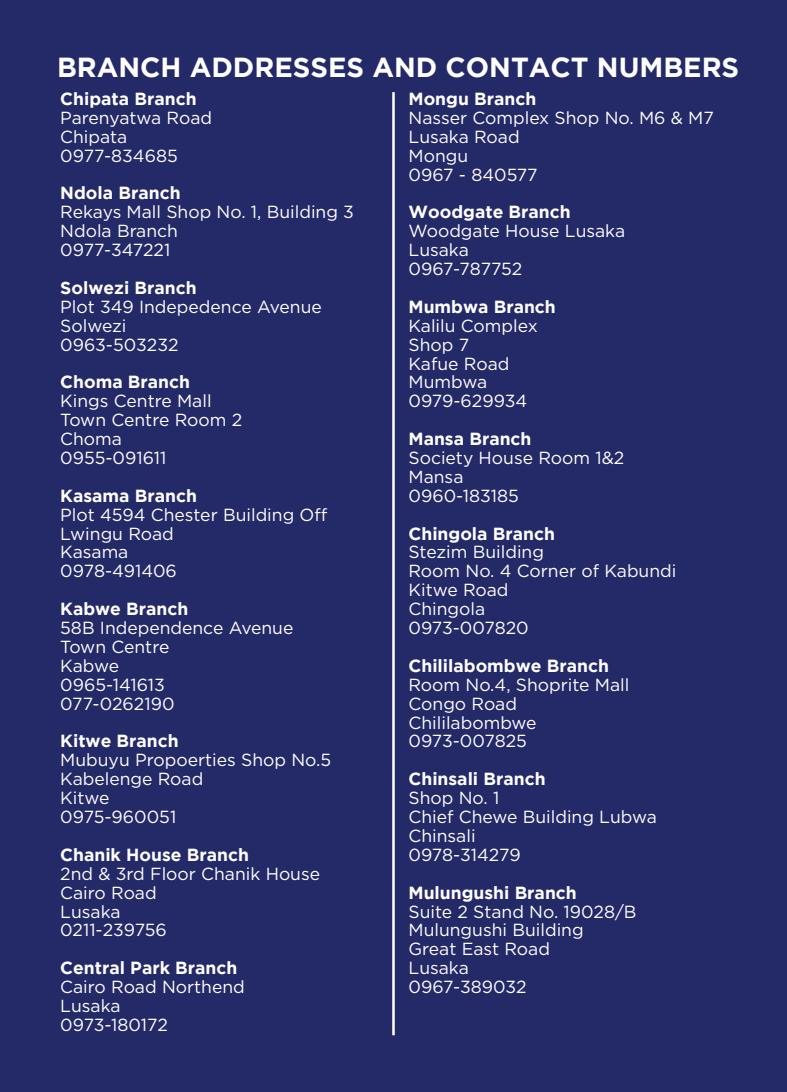
<style>
.page{position:relative;width:787px;height:1092px;background:#fff}
.page>*{position:absolute;margin:0;border:0;box-sizing:border-box;transform-origin:0 0}
.t1{font:700 27.5px "Gotham";color:#fff}
.t2{font:17.5px/19px "Gotham";color:#fff}
.t3{font:700 17.5px "Gotham";color:#fff}
</style>
<div class="page">
<div style="left:0;top:0;width:787px;height:1091px;background:#242968"></div>
<hr style="left:392px;top:92px;width:3px;height:943px;background:#fff">
<p class="t1" style="left:57px;top:51px;width:683px">BRANCH ADDRESSES AND CONTACT NUMBERS</p>
<p class="t3" style="left:60px;top:89px;width:138px">Chipata Branch</p>
<p class="t2" style="left:60px;top:108px;width:153px">Parenyatwa Road</p>
<p class="t2" style="left:60px;top:127px;width:69px">Chipata</p>
<p class="t2" style="left:60px;top:145px;width:119px">0977-834685</p>
<p class="t3" style="left:60px;top:183px;width:122px">Ndola Branch</p>
<p class="t2" style="left:60px;top:202px;width:295px">Rekays Mall Shop No. 1, Building 3</p>
<p class="t2" style="left:60px;top:221px;width:119px">Ndola Branch</p>
<p class="t2" style="left:60px;top:240px;width:111px">0977-347221</p>
<p class="t3" style="left:60px;top:277px;width:138px">Solwezi Branch</p>
<p class="t2" style="left:60px;top:297px;width:263px">Plot 349 Indepedence Avenue</p>
<p class="t2" style="left:60px;top:315px;width:68px">Solwezi</p>
<p class="t2" style="left:60px;top:334px;width:120px">0963-503232</p>
<p class="t3" style="left:60px;top:372px;width:131px">Choma Branch</p>
<p class="t2" style="left:60px;top:391px;width:153px">Kings Centre Mall</p>
<p class="t2" style="left:60px;top:410px;width:183px">Town Centre Room 2</p>
<p class="t2" style="left:60px;top:429px;width:63px">Choma</p>
<p class="t2" style="left:60px;top:448px;width:107px">0955-091611</p>
<p class="t3" style="left:60px;top:485px;width:138px">Kasama Branch</p>
<p class="t2" style="left:60px;top:504px;width:268px">Plot 4594 Chester Building Off<br>Lwingu Road</p>
<p class="t2" style="left:60px;top:542px;width:70px">Kasama</p>
<p class="t2" style="left:60px;top:561px;width:118px">0978-491406</p>
<p class="t3" style="left:60px;top:598px;width:130px">Kabwe Branch</p>
<p class="t2" style="left:60px;top:618px;width:235px">58B Independence Avenue</p>
<p class="t2" style="left:60px;top:637px;width:111px">Town Centre</p>
<p class="t2" style="left:60px;top:655px;width:60px">Kabwe</p>
<p class="t2" style="left:60px;top:674px;width:106px">0965-141613</p>
<p class="t2" style="left:60px;top:693px;width:116px">077-0262190</p>
<p class="t3" style="left:60px;top:731px;width:120px">Kitwe Branch</p>
<p class="t2" style="left:60px;top:750px;width:272px">Mubuyu Propoerties Shop No.5</p>
<p class="t2" style="left:60px;top:769px;width:145px">Kabelenge Road</p>
<p class="t2" style="left:60px;top:788px;width:51px">Kitwe</p>
<p class="t2" style="left:60px;top:806px;width:117px">0975-960051</p>
<p class="t3" style="left:60px;top:844px;width:190px">Chanik House Branch</p>
<p class="t2" style="left:60px;top:863px;width:261px">2nd &amp; 3rd Floor Chanik House</p>
<p class="t2" style="left:60px;top:882px;width:98px">Cairo Road</p>
<p class="t2" style="left:60px;top:901px;width:62px">Lusaka</p>
<p class="t2" style="left:60px;top:920px;width:108px">0211-239756</p>
<p class="t3" style="left:60px;top:957px;width:179px">Central Park Branch</p>
<p class="t2" style="left:60px;top:976px;width:186px">Cairo Road Northend</p>
<p class="t2" style="left:60px;top:995px;width:62px">Lusaka</p>
<p class="t2" style="left:60px;top:1014px;width:109px">0973-180172</p>
<p class="t3" style="left:408px;top:89px;width:129px">Mongu Branch</p>
<p class="t2" style="left:408px;top:108px;width:307px">Nasser Complex Shop No. M6 &amp; M7</p>
<p class="t2" style="left:408px;top:127px;width:113px">Lusaka Road</p>
<p class="t2" style="left:408px;top:145px;width:61px">Mongu</p>
<p class="t2" style="left:408px;top:164px;width:131px">0967 - 840577</p>
<p class="t3" style="left:408px;top:202px;width:164px">Woodgate Branch</p>
<p class="t2" style="left:408px;top:221px;width:218px">Woodgate House Lusaka</p>
<p class="t2" style="left:408px;top:240px;width:62px">Lusaka</p>
<p class="t2" style="left:408px;top:259px;width:115px">0967-787752</p>
<p class="t3" style="left:408px;top:296px;width:149px">Mumbwa Branch</p>
<p class="t2" style="left:408px;top:315px;width:131px">Kalilu Complex</p>
<p class="t2" style="left:408px;top:334px;width:62px">Shop 7</p>
<p class="t2" style="left:408px;top:353px;width:102px">Kafue Road</p>
<p class="t2" style="left:408px;top:372px;width:80px">Mumbwa</p>
<p class="t2" style="left:408px;top:391px;width:120px">0979-629934</p>
<p class="t3" style="left:408px;top:429px;width:124px">Mansa Branch</p>
<p class="t2" style="left:408px;top:448px;width:217px">Society House Room 1&amp;2</p>
<p class="t2" style="left:408px;top:467px;width:56px">Mansa</p>
<p class="t2" style="left:408px;top:485px;width:112px">0960-183185</p>
<p class="t3" style="left:408px;top:523px;width:148px">Chingola Branch</p>
<p class="t2" style="left:408px;top:542px;width:137px">Stezim Building</p>
<p class="t2" style="left:408px;top:561px;width:269px">Room No. 4 Corner of Kabundi</p>
<p class="t2" style="left:408px;top:580px;width:102px">Kitwe Road</p>
<p class="t2" style="left:408px;top:599px;width:78px">Chingola</p>
<p class="t2" style="left:408px;top:618px;width:122px">0973-007820</p>
<p class="t3" style="left:408px;top:655px;width:202px">Chililabombwe Branch</p>
<p class="t2" style="left:408px;top:674px;width:222px">Room No.4, Shoprite Mall</p>
<p class="t2" style="left:408px;top:693px;width:110px">Congo Road</p>
<p class="t2" style="left:408px;top:712px;width:130px">Chililabombwe</p>
<p class="t2" style="left:408px;top:731px;width:120px">0973-007825</p>
<p class="t3" style="left:408px;top:768px;width:139px">Chinsali Branch</p>
<p class="t2" style="left:408px;top:788px;width:92px">Shop No. 1</p>
<p class="t2" style="left:408px;top:806px;width:250px">Chief Chewe Building Lubwa</p>
<p class="t2" style="left:408px;top:825px;width:69px">Chinsali</p>
<p class="t2" style="left:408px;top:844px;width:114px">0978-314279</p>
<p class="t3" style="left:408px;top:882px;width:170px">Mulungushi Branch</p>
<p class="t2" style="left:408px;top:901px;width:229px">Suite 2 Stand No. 19028/B<br>Mulungushi Building</p>
<p class="t2" style="left:408px;top:939px;width:143px">Great East Road</p>
<p class="t2" style="left:408px;top:958px;width:62px">Lusaka</p>
<p class="t2" style="left:408px;top:976px;width:120px">0967-389032</p>
</div>
